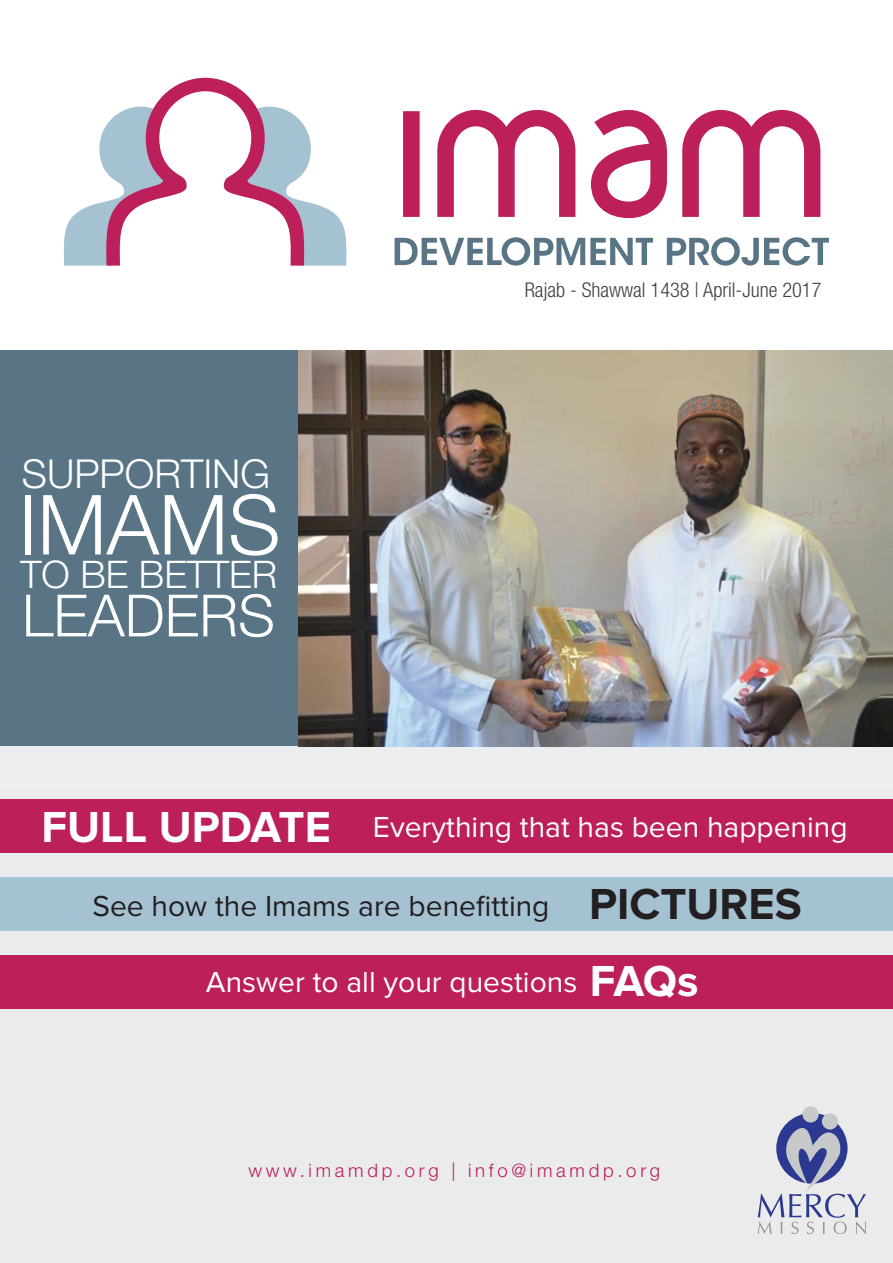
<style>
.page{position:relative;width:893px;height:1263px;background:#fff}
.page>*{position:absolute;margin:0;border:0;box-sizing:border-box;transform-origin:0 0}
.t1{font:300 83.1px "Helvetica Neue";color:#fff}
.t2{font:300 58.35px "Helvetica Neue";color:#fff}
.t3{font:300 39.9px "Helvetica Neue";color:#fff}
.t4{font:300 38.1px "Helvetica Neue";color:#fff}
.t5{font:30px "Proxima Nova";color:#fff}
.t6{font:30px "Proxima Nova";color:#231f20}
.t7{font:300 condensed 20.4px "Helvetica Neue LT Std";color:#414042}
.t8{font:300 18.6px "Helvetica Neue";letter-spacing:.2em;color:#bc1f5a}
.s1{font-weight:700;font-size:45px}
</style>
<div class="page">
<div style="left:0;top:0;width:893px;height:1263px;background:linear-gradient(to right,#f1f1f2,#f4f4f4)"></div>
<div style="left:0;top:351px;width:893px;height:395px;background:#597585"></div>
<svg style="left:62px;top:78px;width:287px;height:188px"></svg>
<svg style="left:403px;top:110px;width:417px;height:108px"></svg>
<svg style="left:395px;top:237px;width:434px;height:29px"></svg>
<div style="left:0;top:799px;width:893px;height:54px;background:#bc1f5a"></div>
<div style="left:0;top:955px;width:893px;height:54px;background:#bc1f5a"></div>
<div style="left:0;top:877px;width:893px;height:54px;background:#a4c2d1"></div>
<div style="left:776px;top:1113px;width:71px;height:71px;background:#2b3990;border-radius:50%"></div>
<svg style="left:758px;top:1128px;width:108px;height:106px;background:#babed1"></svg>
<div style="left:802px;top:1106px;width:17px;height:16px;background:#c7c8ca;border-radius:50%"></div>
<div style="left:822px;top:1113px;width:16px;height:16px;background:#c7c8ca;border-radius:50%"></div>
<img style="left:299px;top:350px;width:594px;height:396px">
<h3 class="t3" style="left:22px;top:442px;width:250px">SUPPORTING</h3>
<h1 class="t1" style="left:19px;top:458px;width:263px">IMAMS</h1>
<p class="t4" style="left:20px;top:544px;width:258px">TO BE BETTER</p>
<h2 class="t2" style="left:22px;top:568px;width:254px">LEADERS</h2>
<p class="t7" style="left:525px;top:279px;width:298px">Rajab - Shawwal 1438 | April-June 2017</p>
<p class="t5" style="left:41px;top:810px;width:808px"><span class="s1">FULL UPDATE</span> Everything that has been happening</p>
<p class="t6" style="left:92px;top:888px;width:711px">See how the Imams are benefitting <span class="s1">PICTURES</span></p>
<p class="t5" style="left:206px;top:964px;width:494px">Answer to all your questions <span class="s1">FAQs</span></p>
<p class="t8" style="left:248px;top:1155px;width:413px">www.imamdp.org | info@imamdp.org</p>
</div>
